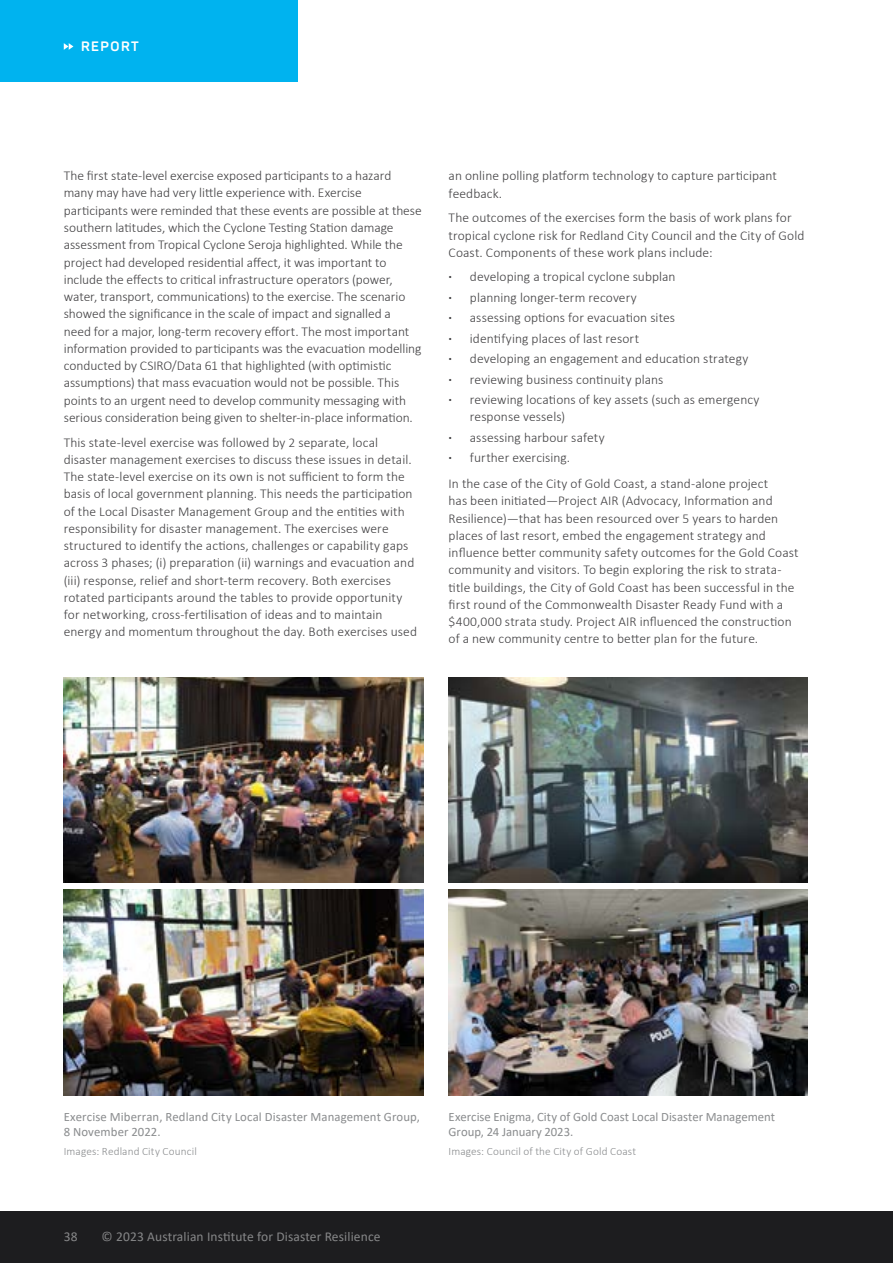
<style>
.page{position:relative;width:893px;height:1263px;background:#fff}
.page>*{position:absolute;margin:0;border:0;box-sizing:border-box;transform-origin:0 0}
.t1{font:300 13.5px/17.2px "Calibri";letter-spacing:.005em;color:#414042}
.t2{font:13.5px "Calibri";letter-spacing:.01em;color:#868788}
.t3{font:700 13.5px "Panton";letter-spacing:.11em;color:#fff}
.t4{font:12.75px/15px "Calibri";letter-spacing:.005em;color:#8a8c8e}
.t5{font:300 11.25px "Calibri";letter-spacing:.015em;color:#8a8c8e}
.s1{font-weight:700}
</style>
<div class="page">
<div style="left:0;top:0;width:298px;height:81px;background:#00b3ef"></div>
<svg style="left:64px;top:43px;width:9px;height:7px"></svg>
<div style="left:0;top:1212px;width:893px;height:51px;background:#1d1d1f"></div>
<img style="left:64px;top:678px;width:359px;height:205px">
<img style="left:64px;top:890px;width:359px;height:205px">
<img style="left:449px;top:678px;width:359px;height:205px">
<img style="left:449px;top:890px;width:359px;height:205px">
<p class="t3" style="left:81px;top:38px;width:59px">REPORT</p>
<p class="t1" style="left:64px;top:167px;width:360px">The first state-level exercise exposed participants to a hazard many may have had very little experience with. Exercise participants were reminded that these events are possible at these southern latitudes, which the Cyclone Testing Station damage assessment from Tropical Cyclone Seroja highlighted. While the project had developed residential affect, it was important to include the effects to critical infrastructure operators (power, water, transport, communications) to the exercise. The scenario showed the significance in the scale of impact and signalled a<br>need for a major, long-term recovery effort. The most important information provided to participants was the evacuation modelling conducted by CSIRO/Data 61 that highlighted (with optimistic assumptions) that mass evacuation would not be possible. This points to an urgent need to develop community messaging with serious consideration being given to shelter-in-place information.</p>
<p class="t1" style="left:64px;top:433px;width:355px">This state-level exercise was followed by 2 separate, local disaster management exercises to discuss these issues in detail.<br>The state-level exercise on its own is not sufficient to form the basis of local government planning. This needs the participation of the Local Disaster Management Group and the entities with responsibility for disaster management. The exercises were structured to identify the actions, challenges or capability gaps across 3 phases; (i) preparation (ii) warnings and evacuation and (iii) response, relief and short-term recovery. Both exercises rotated participants around the tables to provide opportunity for networking, cross-fertilisation of ideas and to maintain energy and momentum throughout the day. Both exercises used</p>
<p class="t1" style="left:449px;top:167px;width:330px">an online polling platform technology to capture participant feedback.</p>
<p class="t1" style="left:449px;top:209px;width:357px">The outcomes of the exercises form the basis of work plans for tropical cyclone risk for Redland City Council and the City of Gold<br>Coast. Components of these work plans include:</p>
<p class="t1" style="left:449px;top:267px;width:312px;line-height:20.4px"><span class="s1">·</span> developing a tropical cyclone subplan<br><span class="s1">·</span> planning longer-term recovery<br><span class="s1">·</span> assessing options for evacuation sites<br><span class="s1">·</span> identifying places of last resort<br><span class="s1">·</span> developing an engagement and education strategy<br><span class="s1">·</span> reviewing business continuity plans<br><span class="s1">·</span> reviewing locations of key assets (such as emergency</p>
<p class="t1" style="left:449px;top:407px;width:158px;line-height:20.4px;text-indent:21px">response vessels)<br><span class="s1">·</span> assessing harbour safety <span class="s1">·</span> further exercising.</p>
<p class="t1" style="left:449px;top:475px;width:352px">In the case of the City of Gold Coast, a stand-alone project<br>has been initiated—Project AIR (Advocacy, Information and Resilience)—that has been resourced over 5 years to harden places of last resort, embed the engagement strategy and influence better community safety outcomes for the Gold Coast community and visitors. To begin exploring the risk to strata&shy;title buildings, the City of Gold Coast has been successful in the first round of the Commonwealth Disaster Ready Fund with a $400,000 strata study. Project AIR influenced the construction of a new community centre to better plan for the future.</p>
<p class="t4" style="left:64px;top:1109px;width:358px">Exercise Miberran, Redland City Local Disaster Management Group,<br>8 November 2022.</p>
<p class="t5" style="left:64px;top:1145px;width:135px">Images: Redland City Council</p>
<p class="t2" style="left:64px;top:1227px;width:15px">38</p>
<p class="t2" style="left:102px;top:1227px;width:280px">© 2023 Australian Institute for Disaster Resilience</p>
<p class="t4" style="left:449px;top:1109px;width:328px">Exercise Enigma, City of Gold Coast Local Disaster Management<br>Group, 24 January 2023.</p>
<p class="t5" style="left:449px;top:1145px;width:189px">Images: Council of the City of Gold Coast</p>
</div>
